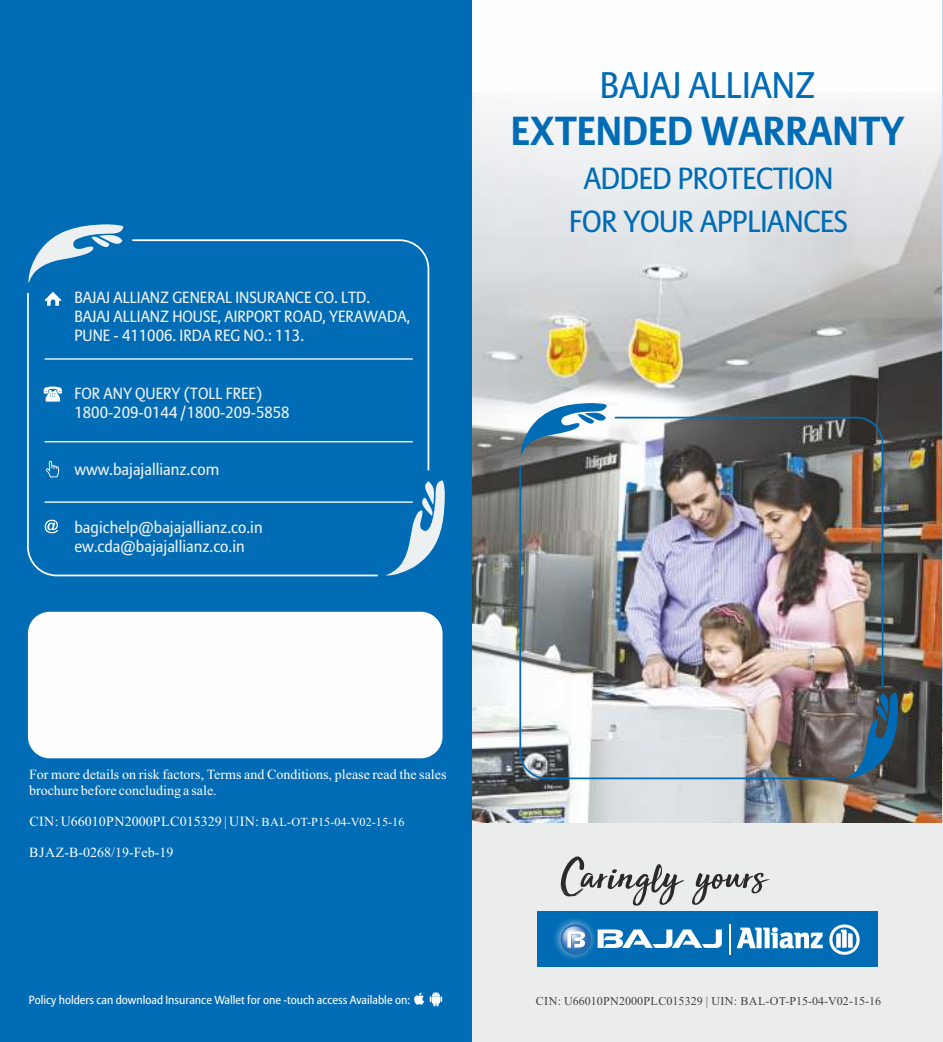
<style>
.page{position:relative;width:943px;height:1042px;background:#fff}
.page>*{position:absolute;margin:0;border:0;box-sizing:border-box;transform-origin:0 0}
.t1{font:700 40.25px "Allianz Sans";color:#006cb5}
.t2{font:36.75px "Allianz Sans";color:#006cb5}
.t3{font:30.45px/43.2px "Allianz Sans";letter-spacing:-.01em;color:#006cb5;text-align:center}
.t4{font:16.1px/19.1px "Allianz Sans";color:#ecf0f1}
.t5{font:14px/15.6px "Times New Roman";color:#fefefe}
.t6{font:12.08px "Times New Roman";color:#434242}
.t7{font:11.72px "Allianz Sans";color:#fefefe}
.s1{font-size:12.25px}
</style>
<div class="page">
<img style="left:472px;top:263px;width:469px;height:560px">
<div style="left:0;top:0;width:472px;height:1042px;background:#006cb5"></div>
<div style="left:472px;top:823px;width:471px;height:219px;background:#ebecec"></div>
<div style="left:28px;top:612px;width:414px;height:146px;background:#fefefe;border-radius:22px"></div>
<svg style="left:430px;top:480px;width:15px;height:73px"></svg>
<svg style="left:53px;top:224px;width:70px;height:14px"></svg>
<svg style="left:27px;top:238px;width:403px;height:339px"></svg>
<svg style="left:44px;top:292px;width:17px;height:14px"></svg>
<svg style="left:45px;top:460px;width:14px;height:17px"></svg>
<svg style="left:43px;top:386px;width:20px;height:16px"></svg>
<svg style="left:45px;top:520px;width:13px;height:13px"></svg>
<hr style="left:44px;top:358px;width:369px;height:2px;background:#fff">
<hr style="left:44px;top:441px;width:369px;height:1px;background:#fff">
<hr style="left:44px;top:501px;width:369px;height:2px;background:#fff">
<svg style="left:414px;top:991px;width:28px;height:15px"></svg>
<svg style="left:843px;top:692px;width:56px;height:87px;background:#466276"></svg>
<svg style="left:520px;top:403px;width:87px;height:53px"></svg>
<img style="left:613px;top:416px;width:271px;height:273px">
<img style="left:518px;top:464px;width:321px;height:316px">
<div style="left:537px;top:911px;width:340px;height:55px;background:#006cb5"></div>
<img style="left:555px;top:919px;width:32px;height:40px">
<svg style="left:736px;top:924px;width:123px;height:31px"></svg>
<svg style="left:559px;top:923px;width:163px;height:33px"></svg>
<hr style="left:729px;top:924px;width:2px;height:30px;background:#fefefe">
<svg style="left:560px;top:856px;width:124px;height:49px"></svg>
<svg style="left:692px;top:873px;width:77px;height:32px"></svg>
<p class="t4" style="left:74px;top:289px;width:337px">BAJAJ ALLIANZ GENERAL INSURANCE CO. LTD.<br>BAJAJ ALLIANZ HOUSE, AIRPORT ROAD, YERAWADA,<br>PUNE - 411006. IRDA REG NO.: 113.</p>
<p class="t4" style="left:74px;top:385px;width:217px">FOR ANY QUERY (TOLL FREE)<br>1800-209-0144 /1800-209-5858</p>
<p class="t4" style="left:74px;top:461px;width:146px">www.bajajallianz.com</p>
<p class="t4" style="left:74px;top:519px;width:190px">bagichelp@bajajallianz.co.in ew.cda@bajajallianz.co.in</p>
<h2 class="t2" style="left:599px;top:70px;width:217px">BAJAJ ALLIANZ</h2>
<h1 class="t1" style="left:511px;top:114px;width:395px">EXTENDED WARRANTY</h1>
<h3 class="t3" style="left:569px;top:159px;width:280px">ADDED PROTECTION<br>FOR YOUR APPLIANCES</h3>
<p class="t5" style="left:29px;top:768px;width:419px">For more details on risk factors, Terms and Conditions, please read the sales brochure before concluding a sale.</p>
<p class="t5" style="left:29px;top:815px;width:377px">CIN: U66010PN2000PLC015329 | UIN: <span class="s1">BAL-OT-P15-04-V02-15-16</span></p>
<p class="t5" style="left:29px;top:846px;width:146px">BJAZ-B-0268/19-Feb-19</p>
<p class="t7" style="left:29px;top:995px;width:383px">Policy holders can download Insurance Wallet for one -touch access Available on:</p>
<p class="t6" style="left:536px;top:997px;width:347px">CIN: U66010PN2000PLC015329 | UIN: BAL-OT-P15-04-V02-15-16</p>
</div>
